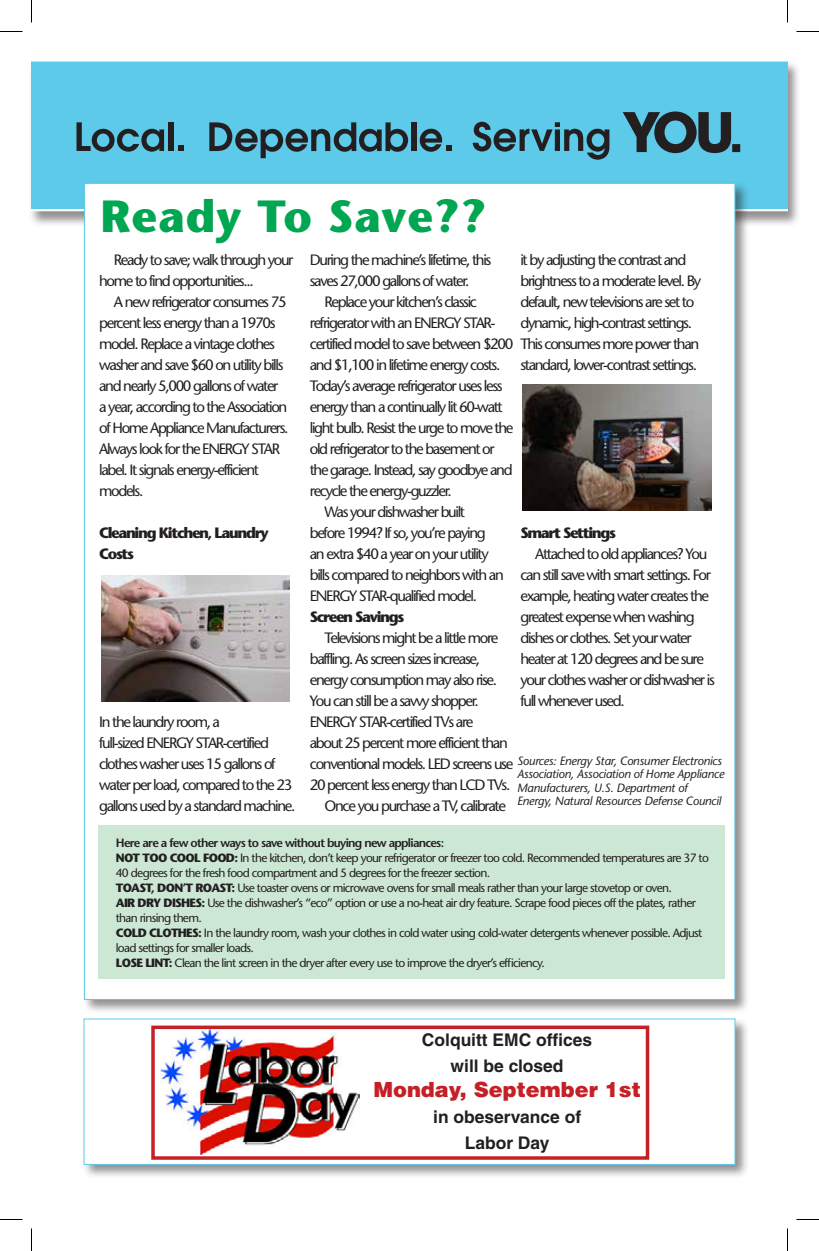
<style>
.page{position:relative;width:819px;height:1251px;background:#fff}
.page>*{position:absolute;margin:0;border:0;box-sizing:border-box;transform-origin:0 0}
.t1{font:700 45px "Stone Sans";letter-spacing:.02em;color:#00a651}
.t2{font:900 20.85px "Helvetica";color:#c52026}
.t3{font:700 17.4px/25.5px "Helvetica";color:#231f20;text-align:center}
.t4{font:15px/21px "Stone Sans";letter-spacing:-.09em;color:#231f20}
.t5{font:700 15px/21px "Stone Sans";letter-spacing:-.09em;color:#231f20}
.t6{font:12px/15px "Stone Sans";letter-spacing:-.06em;color:#231f20}
.t7{font:italic 12px/13.5px "Stone Sans";letter-spacing:-.02em;color:#231f20}
.s1{font-weight:600}
.s2{font-weight:700}
</style>
<div class="page">
<div style="left:29px;top:60px;width:772px;height:168px;background:#231f20;opacity:.5"></div>
<div style="left:32px;top:60px;width:756px;height:151px;background:#5ccae8"></div>
<svg style="left:77px;top:122px;width:87px;height:30px;background:#45879a"></svg>
<div style="left:168px;top:122px;width:5px;height:29px;background:#231f20"></div>
<svg style="left:178px;top:146px;width:5px;height:5px"></svg>
<svg style="left:209px;top:122px;width:199px;height:36px;background:#478b9e"></svg>
<div style="left:411px;top:122px;width:5px;height:29px;background:#231f20"></div>
<svg style="left:420px;top:129px;width:31px;height:23px"></svg>
<svg style="left:473px;top:122px;width:136px;height:38px;background:#488fa4"></svg>
<svg style="left:732px;top:144px;width:8px;height:8px"></svg>
<svg style="left:621px;top:111px;width:111px;height:43px;background:#3e707f"></svg>
<div style="left:82px;top:1017px;width:668px;height:163px;background:#231f20;opacity:.5"></div>
<div style="left:84px;top:1019px;width:651px;height:146px;background:#fff;border:1px solid #5ccae8"></div>
<img style="left:161px;top:1030px;width:199px;height:125px">
<div style="left:151px;top:1026px;width:498px;height:134px;border:3px solid #c52026"></div>
<div style="left:82px;top:181px;width:668px;height:833px;background:#231f20;opacity:.5"></div>
<div style="left:84px;top:183px;width:651px;height:817px;background:#fff;border:1px solid #5ccae8"></div>
<img style="left:101px;top:576px;width:189px;height:126px">
<img style="left:523px;top:384px;width:189px;height:126px">
<div style="left:98px;top:825px;width:626px;height:153px;background:#cce7d3"></div>
<svg style="left:0;top:31px;width:22px;height:1px"></svg>
<svg style="left:796px;top:31px;width:23px;height:1px"></svg>
<svg style="left:0;top:1219px;width:22px;height:1px"></svg>
<svg style="left:796px;top:1219px;width:23px;height:1px"></svg>
<svg style="left:31px;top:0;width:1px;height:22px"></svg>
<svg style="left:31px;top:1228px;width:1px;height:23px"></svg>
<svg style="left:787px;top:0;width:1px;height:22px"></svg>
<svg style="left:787px;top:1228px;width:1px;height:23px"></svg>
<h1 class="t1" style="left:101px;top:190px;width:388px">Ready To Save??</h1>
<p class="t4" style="left:99px;top:250px;width:196px;text-indent:15px">Ready to save; walk through your home to find opportunities...</p>
<p class="t4" style="left:99px;top:292px;width:191px;text-indent:15px">A new refrigerator consumes 75 percent less energy than a 1970s model. Replace a vintage clothes washer and save $60 on utility bills and nearly 5,000 gallons of water a year, according to the Association of Home Appliance Manufacturers.<br>Always look for the ENERGY STAR label. It signals energy-efficient models.</p>
<p class="t5" style="left:99px;top:523px;width:171px">Cleaning Kitchen, Laundry<br>Costs</p>
<p class="t4" style="left:520px;top:250px;width:182px">it by adjusting the contrast and brightness to a moderate level. By default, new televisions are set to dynamic, high-contrast settings.<br>This consumes more power than standard, lower-contrast settings.</p>
<p class="t4" style="left:310px;top:250px;width:183px">During the machine’s lifetime, this saves 27,000 gallons of water.</p>
<p class="t4" style="left:325px;top:292px;width:154px">Replace your kitchen’s classic</p>
<p class="t4" style="left:310px;top:313px;width:187px">refrigerator with an ENERGY STAR-</p>
<p class="t4" style="left:310px;top:334px;width:205px">certified model to save between $200</p>
<p class="t4" style="left:310px;top:355px;width:192px">and $1,100 in lifetime energy costs.</p>
<p class="t4" style="left:310px;top:376px;width:194px">Today’s average refrigerator uses less</p>
<p class="t4" style="left:310px;top:397px;width:195px">energy than a continually lit 60-watt</p>
<p class="t4" style="left:310px;top:418px;width:205px">light bulb. Resist the urge to move the</p>
<p class="t4" style="left:310px;top:439px;width:186px">old refrigerator to the basement or</p>
<p class="t4" style="left:310px;top:460px;width:204px">the garage. Instead, say goodbye and</p>
<p class="t4" style="left:310px;top:481px;width:144px">recycle the energy-guzzler.</p>
<p class="t4" style="left:325px;top:502px;width:142px">Was your dishwasher built</p>
<p class="t4" style="left:310px;top:523px;width:177px">before 1994? If so, you’re paying</p>
<p class="t4" style="left:310px;top:544px;width:181px">an extra $40 a year on your utility</p>
<p class="t4" style="left:310px;top:565px;width:195px">bills compared to neighbors with an</p>
<p class="t4" style="left:310px;top:586px;width:169px">ENERGY STAR-qualified model.</p>
<p class="t5" style="left:310px;top:607px;width:96px">Screen Savings</p>
<p class="t4" style="left:325px;top:628px;width:175px">Televisions might be a little more</p>
<p class="t4" style="left:310px;top:649px;width:172px">baffling. As screen sizes increase,</p>
<p class="t4" style="left:310px;top:670px;width:189px">energy consumption may also rise.</p>
<p class="t4" style="left:310px;top:691px;width:170px">You can still be a savvy shopper.</p>
<p class="t4" style="left:310px;top:712px;width:165px">ENERGY STAR-certified TVs are</p>
<p class="t4" style="left:310px;top:733px;width:199px">about 25 percent more efficient than</p>
<p class="t4" style="left:310px;top:754px;width:205px">conventional models. LED screens use</p>
<p class="t4" style="left:310px;top:775px;width:202px">20 percent less energy than LCD TVs.</p>
<p class="t4" style="left:325px;top:796px;width:183px">Once you purchase a TV, calibrate</p>
<p class="t5" style="left:520px;top:523px;width:97px">Smart Settings</p>
<p class="t4" style="left:520px;top:544px;width:196px;text-indent:15px">Attached to old appliances? You can still save with smart settings. For example, heating water creates the greatest expense when washing dishes or clothes. Set your water heater at 120 degrees and be sure your clothes washer or dishwasher is full whenever used.</p>
<p class="t4" style="left:99px;top:712px;width:198px">In the laundry room, a<br>full-sized ENERGY STAR-certified clothes washer uses 15 gallons of water per load, compared to the 23 gallons used by a standard machine.</p>
<p class="t7" style="left:517px;top:754px;width:209px">Sources: Energy Star, Consumer Electronics Association, Association of Home Appliance Manufacturers, U.S. Department of Energy, Natural Resources Defense Council</p>
<p class="t6" style="left:116px;top:835px;width:595px"><span class="s1">Here are a few other ways to save without buying new appliances:<br></span><span class="s2">NOT TOO COOL FOOD:</span> In the kitchen, don’t keep your refrigerator or freezer too cold. Recommended temperatures are 37 to 40 degrees for the fresh food compartment and 5 degrees for the freezer section.<br><span class="s2">TOAST, DON’T ROAST:</span> Use toaster ovens or microwave ovens for small meals rather than your large stovetop or oven.<br><span class="s2">AIR DRY DISHES:</span> Use the dishwasher’s “eco” option or use a no-heat air dry feature. Scrape food pieces off the plates, rather than rinsing them.<br><span class="s2">COLD CLOTHES:</span> In the laundry room, wash your clothes in cold water using cold-water detergents whenever possible. Adjust load settings for smaller loads.<br><span class="s2">LOSE LINT:</span> Clean the lint screen in the dryer after every use to improve the dryer’s efficiency.</p>
<p class="t3" style="left:422px;top:1027px;width:172px">Colquitt EMC offices will be closed</p>
<h2 class="t2" style="left:373px;top:1076px;width:269px">Monday, September 1st</h2>
<p class="t3" style="left:433px;top:1104px;width:149px">in obeservance of<br>Labor Day</p>
</div>
